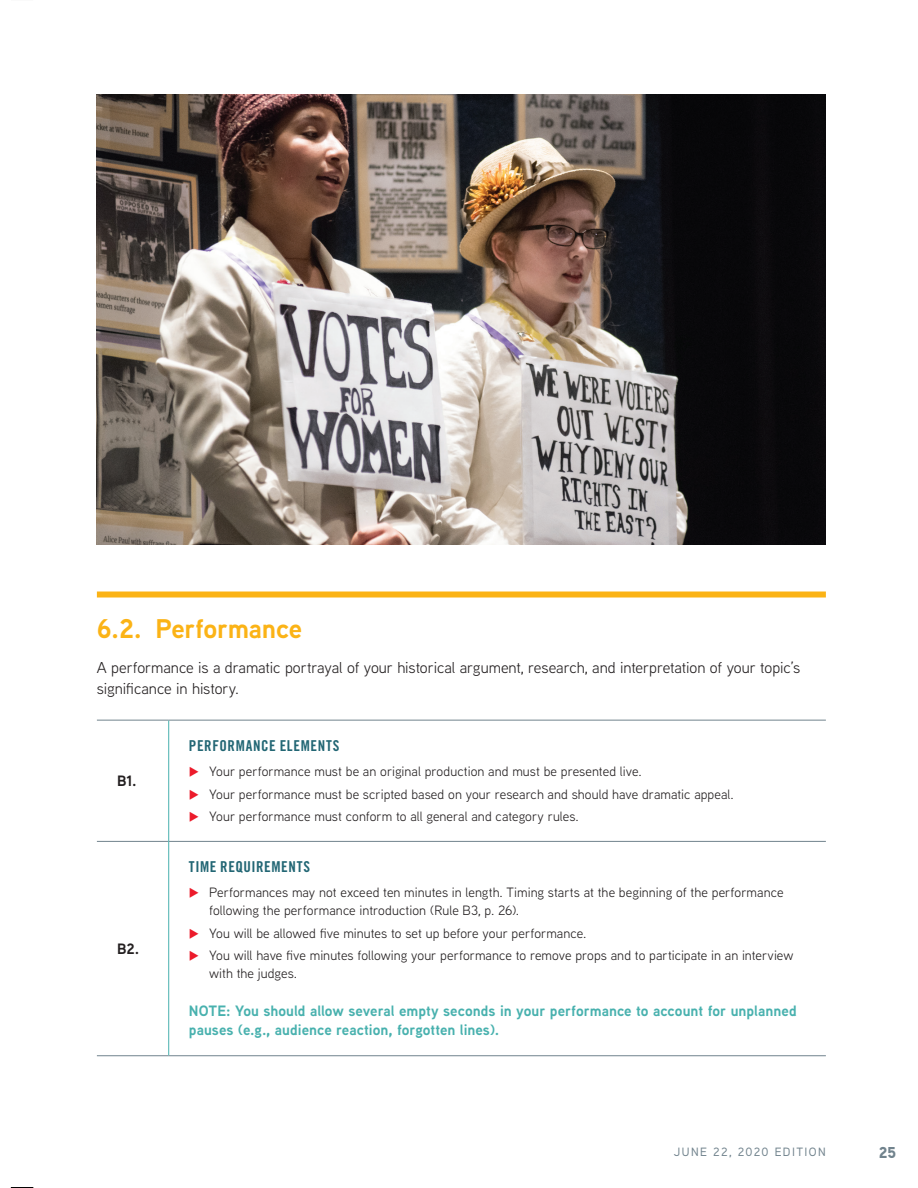
<style>
.page{position:relative;width:918px;height:1188px;background:#fff}
.page>*{position:absolute;margin:0;border:0;box-sizing:border-box;transform-origin:0 0}
.t1{font:700 27px "Aaux Next";letter-spacing:-.005em;color:#fbb316}
.t2{font:15.75px/21px "Aaux Next";letter-spacing:-.005em;color:#231f20}
.t3{font:900 15.75px "Aaux Next";color:#71838d}
.t4{font:700 15px/19.5px "Aaux Next";color:#48b1ae}
.t5{font:15px "Trade Gothic LT Std Bd Cn 20";letter-spacing:.04em;color:#226674}
.t6{font:700 15px "Aaux Next";color:#231f20}
.t7{font:13.5px/22.6px "Aaux Next";letter-spacing:.005em;color:#231f20}
.t8{font:500 12px "Aaux Next";letter-spacing:.115em;color:#71838d}
</style>
<div class="page">
<svg style="left:11px;top:1187px;width:22px;height:1px"></svg>
<div style="left:97px;top:592px;width:729px;height:6px;background:#fbb316"></div>
<hr style="left:97px;top:720px;width:72px;height:1px;background:#71838d">
<hr style="left:169px;top:720px;width:657px;height:1px;background:#71838d">
<hr style="left:97px;top:841px;width:72px;height:1px;background:#71838d">
<hr style="left:169px;top:841px;width:657px;height:1px;background:#71838d">
<hr style="left:97px;top:1055px;width:72px;height:1px;background:#71838d">
<hr style="left:169px;top:1055px;width:657px;height:1px;background:#71838d">
<hr style="left:168px;top:721px;width:1px;height:120px;background:#48b1ae">
<hr style="left:168px;top:841px;width:1px;height:214px;background:#48b1ae">
<img style="left:97px;top:94px;width:729px;height:450px">
<h1 class="t1" style="left:97px;top:610px;width:207px">6.2. Performance</h1>
<p class="t2" style="left:97px;top:656px;width:705px">A performance is a dramatic portrayal of your historical argument, research, and interpretation of your topic’s significance in history.</p>
<p class="t6" style="left:117px;top:770px;width:21px">B1.</p>
<p class="t6" style="left:117px;top:938px;width:24px">B2.</p>
<p class="t5" style="left:189px;top:737px;width:152px">PERFORMANCE ELEMENTS</p>
<p class="t7" style="left:209px;top:759px;width:526px">Your performance must be an original production and must be presented live.<br>Your performance must be scripted based on your research and should have dramatic appeal.<br>Your performance must conform to all general and category rules.</p>
<p class="t5" style="left:189px;top:858px;width:123px">TIME REQUIREMENTS</p>
<p class="t7" style="left:209px;top:883px;width:576px;line-height:18px">Performances may not exceed ten minutes in length. Timing starts at the beginning of the performance following the performance introduction (Rule B3, p. 26).</p>
<p class="t7" style="left:209px;top:921px;width:586px">You will be allowed five minutes to set up before your performance.<br>You will have five minutes following your performance to remove props and to participate in an interview</p>
<p class="t7" style="left:209px;top:962px;width:89px">with the judges.</p>
<p class="t4" style="left:189px;top:1001px;width:609px">NOTE: You should allow several empty seconds in your performance to account for unplanned pauses (e.g., audience reaction, forgotten lines).</p>
<p class="t8" style="left:674px;top:1143px;width:154px">JUNE 22, 2020 EDITION</p>
<p class="t3" style="left:879px;top:1142px;width:19px">25</p>
</div>
